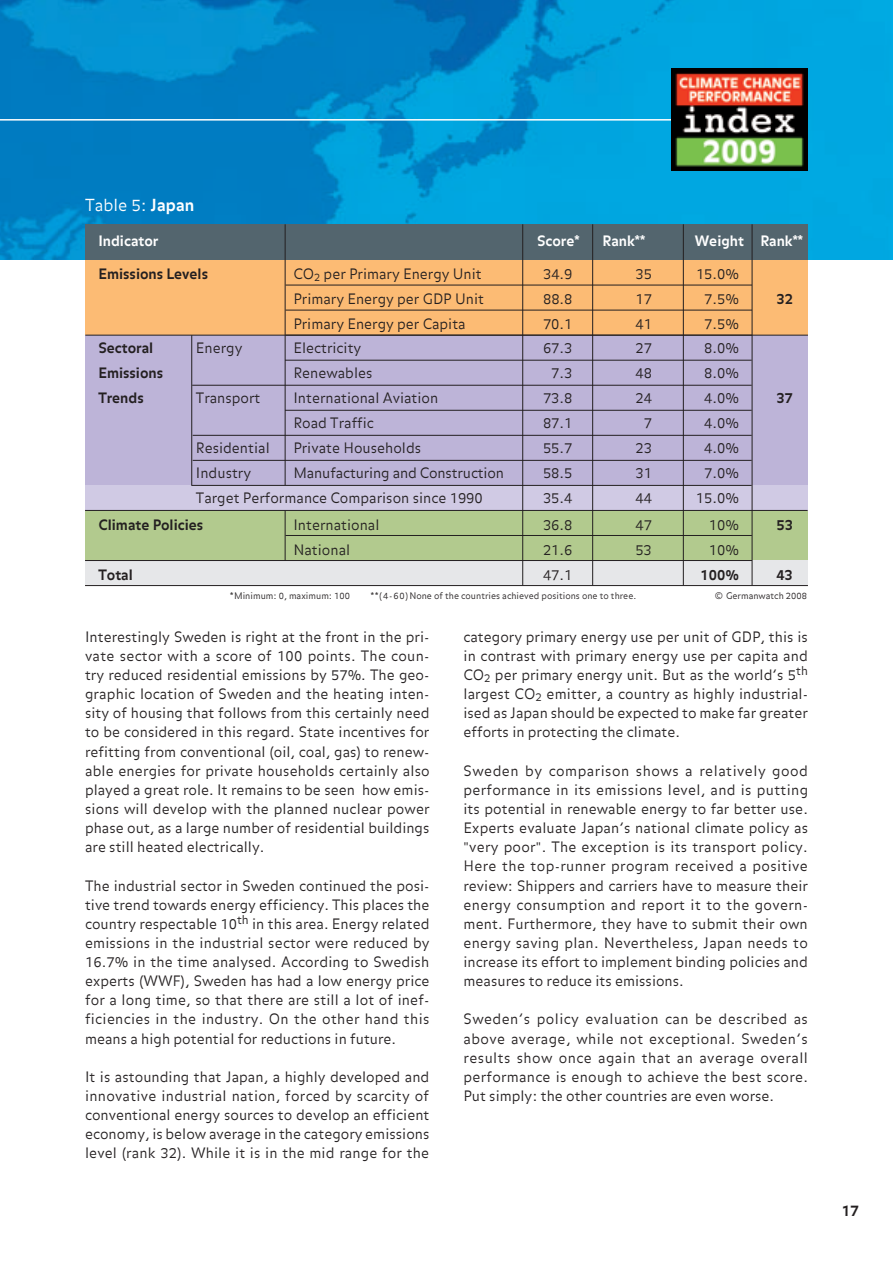
<style>
.page{position:relative;width:893px;height:1263px;background:#fff}
.page>*{position:absolute;margin:0;border:0;box-sizing:border-box;transform-origin:0 0}
.t1{font:300 16.5px "Balance";color:#fff}
.t2{font:700 15px "Balance";color:#231f20}
.t3{font:300 14.25px/19.2px "Balance";color:#231f20;text-align:justify}
.t4{font:700 14.25px "Balance";color:#231f20}
.t5{font:700 14.25px "Balance";color:#fff}
.t6{font:300 9px "Balance";color:#231f20}
.s1{font-weight:700}
</style>
<div class="page">
<img style="left:0;top:0;width:893px;height:260px">
<hr style="left:0;top:119px;width:672px;height:2px;background:#fff">
<div style="left:85px;top:260px;width:723px;height:100px;background:#fcbb74"></div>
<div style="left:85px;top:335px;width:723px;height:151px;background:#bdb4d8"></div>
<div style="left:85px;top:511px;width:723px;height:50px;background:#b2ca8e"></div>
<div style="left:85px;top:486px;width:723px;height:25px;background:#d0cae4"></div>
<div style="left:85px;top:560px;width:723px;height:26px;background:#e6e7e9"></div>
<div style="left:85px;top:224px;width:723px;height:36px;background:#53656e"></div>
<hr style="left:286px;top:285px;width:466px;height:1px;background:#231f20">
<hr style="left:85px;top:335px;width:723px;height:1px;background:#231f20">
<hr style="left:192px;top:385px;width:560px;height:1px;background:#231f20">
<hr style="left:193px;top:435px;width:559px;height:1px;background:#231f20">
<hr style="left:193px;top:460px;width:559px;height:1px;background:#231f20">
<hr style="left:191px;top:485px;width:561px;height:1px;background:#231f20">
<hr style="left:85px;top:510px;width:723px;height:1px;background:#231f20">
<hr style="left:285px;top:535px;width:467px;height:1px;background:#231f20">
<hr style="left:85px;top:560px;width:667px;height:1px;background:#231f20">
<hr style="left:286px;top:310px;width:466px;height:1px;background:#231f20">
<hr style="left:191px;top:335px;width:1px;height:150px;background:#231f20">
<hr style="left:285px;top:224px;width:1px;height:261px;background:#231f20">
<hr style="left:285px;top:511px;width:1px;height:50px;background:#231f20">
<hr style="left:683px;top:224px;width:1px;height:361px;background:#231f20">
<hr style="left:752px;top:224px;width:1px;height:361px;background:#231f20">
<hr style="left:522px;top:224px;width:1px;height:361px;background:#231f20">
<hr style="left:592px;top:224px;width:1px;height:361px;background:#231f20">
<hr style="left:285px;top:410px;width:467px;height:1px;background:#231f20">
<hr style="left:285px;top:360px;width:467px;height:1px;background:#231f20">
<hr style="left:85px;top:585px;width:723px;height:1px;background:#231f20">
<img style="left:671px;top:69px;width:137px;height:102px">
<p class="t1" style="left:85px;top:195px;width:111px">Table 5: <span class="s1">Japan</span></p>
<p class="t5" style="left:98px;top:233px;width:61px">Indicator</p>
<p class="t5" style="left:537px;top:233px;width:44px">Score*</p>
<p class="t5" style="left:603px;top:233px;width:44px">Rank**</p>
<p class="t5" style="left:695px;top:233px;width:110px">Weight Rank**</p>
<p class="t4" style="left:98px;top:265px;width:111px">Emissions Levels</p>
<p class="t3" style="left:293px;top:265px;width:190px">CO<sub>2</sub> per Primary Energy Unit</p>
<p class="t3" style="left:543px;top:265px;width:31px">34.9</p>
<p class="t3" style="left:635px;top:265px;width:18px">35</p>
<p class="t3" style="left:696px;top:265px;width:44px">15.0%</p>
<p class="t3" style="left:293px;top:290px;width:192px">Primary Energy per GDP Unit</p>
<p class="t3" style="left:543px;top:290px;width:31px">88.8</p>
<p class="t3" style="left:635px;top:290px;width:18px">17</p>
<p class="t3" style="left:704px;top:290px;width:36px">7.5%</p>
<p class="t4" style="left:776px;top:290px;width:18px">32</p>
<p class="t3" style="left:293px;top:315px;width:174px">Primary Energy per Capita</p>
<p class="t3" style="left:543px;top:315px;width:31px">70.1</p>
<p class="t3" style="left:635px;top:315px;width:18px">41</p>
<p class="t3" style="left:704px;top:315px;width:36px">7.5%</p>
<p class="t4" style="left:98px;top:340px;width:56px">Sectoral</p>
<p class="t3" style="left:196px;top:340px;width:48px">Energy</p>
<p class="t3" style="left:293px;top:340px;width:69px">Electricity</p>
<p class="t3" style="left:543px;top:340px;width:31px">67.3</p>
<p class="t3" style="left:635px;top:340px;width:18px">27</p>
<p class="t3" style="left:704px;top:340px;width:36px">8.0%</p>
<p class="t4" style="left:98px;top:365px;width:66px">Emissions</p>
<p class="t3" style="left:293px;top:365px;width:81px">Renewables</p>
<p class="t3" style="left:551px;top:365px;width:23px">7.3</p>
<p class="t3" style="left:635px;top:365px;width:18px">48</p>
<p class="t3" style="left:704px;top:365px;width:36px">8.0%</p>
<p class="t4" style="left:98px;top:390px;width:47px">Trends</p>
<p class="t3" style="left:196px;top:389px;width:66px">Transport</p>
<p class="t3" style="left:293px;top:389px;width:146px">International Aviation</p>
<p class="t3" style="left:543px;top:389px;width:31px">73.8</p>
<p class="t3" style="left:635px;top:389px;width:18px">24</p>
<p class="t3" style="left:704px;top:389px;width:36px">4.0%</p>
<p class="t4" style="left:776px;top:390px;width:18px">37</p>
<p class="t3" style="left:293px;top:414px;width:82px">Road Traffic</p>
<p class="t3" style="left:543px;top:414px;width:31px">87.1</p>
<p class="t3" style="left:644px;top:414px;width:10px">7</p>
<p class="t3" style="left:704px;top:414px;width:36px">4.0%</p>
<p class="t3" style="left:196px;top:439px;width:75px">Residential</p>
<p class="t3" style="left:293px;top:439px;width:129px">Private Households</p>
<p class="t3" style="left:543px;top:439px;width:31px">55.7</p>
<p class="t3" style="left:635px;top:439px;width:18px">23</p>
<p class="t3" style="left:704px;top:439px;width:36px">4.0%</p>
<p class="t3" style="left:196px;top:464px;width:57px">Industry</p>
<p class="t3" style="left:293px;top:464px;width:212px">Manufacturing and Construction</p>
<p class="t3" style="left:543px;top:464px;width:31px">58.5</p>
<p class="t3" style="left:635px;top:464px;width:18px">31</p>
<p class="t3" style="left:704px;top:464px;width:36px">7.0%</p>
<p class="t3" style="left:196px;top:489px;width:288px">Target Performance Comparison since 1990</p>
<p class="t3" style="left:543px;top:489px;width:31px">35.4</p>
<p class="t3" style="left:635px;top:489px;width:18px">44</p>
<p class="t3" style="left:696px;top:489px;width:44px">15.0%</p>
<p class="t4" style="left:98px;top:516px;width:106px">Climate Policies</p>
<p class="t3" style="left:293px;top:516px;width:88px">International</p>
<p class="t3" style="left:543px;top:516px;width:31px">36.8</p>
<p class="t3" style="left:635px;top:516px;width:18px">47</p>
<p class="t3" style="left:709px;top:516px;width:32px">10%</p>
<p class="t4" style="left:776px;top:516px;width:18px">53</p>
<p class="t3" style="left:293px;top:541px;width:58px">National</p>
<p class="t3" style="left:543px;top:541px;width:31px">21.6</p>
<p class="t3" style="left:635px;top:541px;width:18px">53</p>
<p class="t3" style="left:709px;top:541px;width:32px">10%</p>
<p class="t4" style="left:98px;top:566px;width:36px">Total</p>
<p class="t3" style="left:543px;top:566px;width:31px">47.1</p>
<p class="t4" style="left:700px;top:566px;width:40px">100%</p>
<p class="t4" style="left:776px;top:566px;width:18px">43</p>
<p class="t6" style="left:230px;top:590px;width:121px">*Minimum: 0, maximum: 100</p>
<p class="t6" style="left:371px;top:590px;width:267px">**(4-60)None of the countries achieved positions one to three.</p>
<p class="t6" style="left:715px;top:590px;width:94px">© Germanwatch 2008</p>
<p class="t3" style="left:85px;top:628px;width:346px">Interestingly Sweden is right at the front in the pri&shy;vate sector with a score of 100 points. The coun&shy;try reduced residential emissions by 57%. The geo&shy;graphic location of Sweden and the heating inten&shy;sity of housing that follows from this certainly need to be considered in this regard. State incentives for refitting from conventional (oil, coal, gas) to renew&shy;able energies for private households certainly also played a great role. It remains to be seen how emis&shy;sions will develop with the planned nuclear power phase out, as a large number of residential buildings are still heated electrically.</p>
<p class="t3" style="left:85px;top:877px;width:346px">The industrial sector in Sweden continued the posi&shy;tive trend towards energy efficiency. This places the country respectable 10<sup>th</sup> in this area. Energy related emissions in the industrial sector were reduced by 16.7% in the time analysed. According to Swedish experts (WWF), Sweden has had a low energy price for a long time, so that there are still a lot of inef&shy;ficiencies in the industry. On the other hand this means a high potential for reductions in future.</p>
<p class="t3" style="left:85px;top:1068px;width:346px">It is astounding that Japan, a highly developed and innovative industrial nation, forced by scarcity of conventional energy sources to develop an efficient economy, is below average in the category emissions level (rank 32). While it is in the mid range for the</p>
<p class="t3" style="left:463px;top:628px;width:346px">category primary energy use per unit of GDP, this is in contrast with primary energy use per capita and CO<sub>2</sub> per primary energy unit. But as the world’s 5<sup>th </sup>largest CO<sub>2</sub> emitter, a country as highly industrial&shy;ised as Japan should be expected to make far greater efforts in protecting the climate.</p>
<p class="t3" style="left:463px;top:762px;width:346px">Sweden by comparison shows a relatively good performance in its emissions level, and is putting its potential in renewable energy to far better use.<br>Experts evaluate Japan’s national climate policy as "very poor". The exception is its transport policy.<br>Here the top-runner program received a positive review: Shippers and carriers have to measure their energy consumption and report it to the govern&shy;ment. Furthermore, they have to submit their own energy saving plan. Nevertheless, Japan needs to increase its effort to implement binding policies and measures to reduce its emissions.</p>
<p class="t3" style="left:463px;top:1011px;width:346px">Sweden’s policy evaluation can be described as above average, while not exceptional. Sweden’s results show once again that an average overall performance is enough to achieve the best score.<br>Put simply: the other countries are even worse.</p>
<p class="t2" style="left:842px;top:1201px;width:19px">17</p>
</div>
